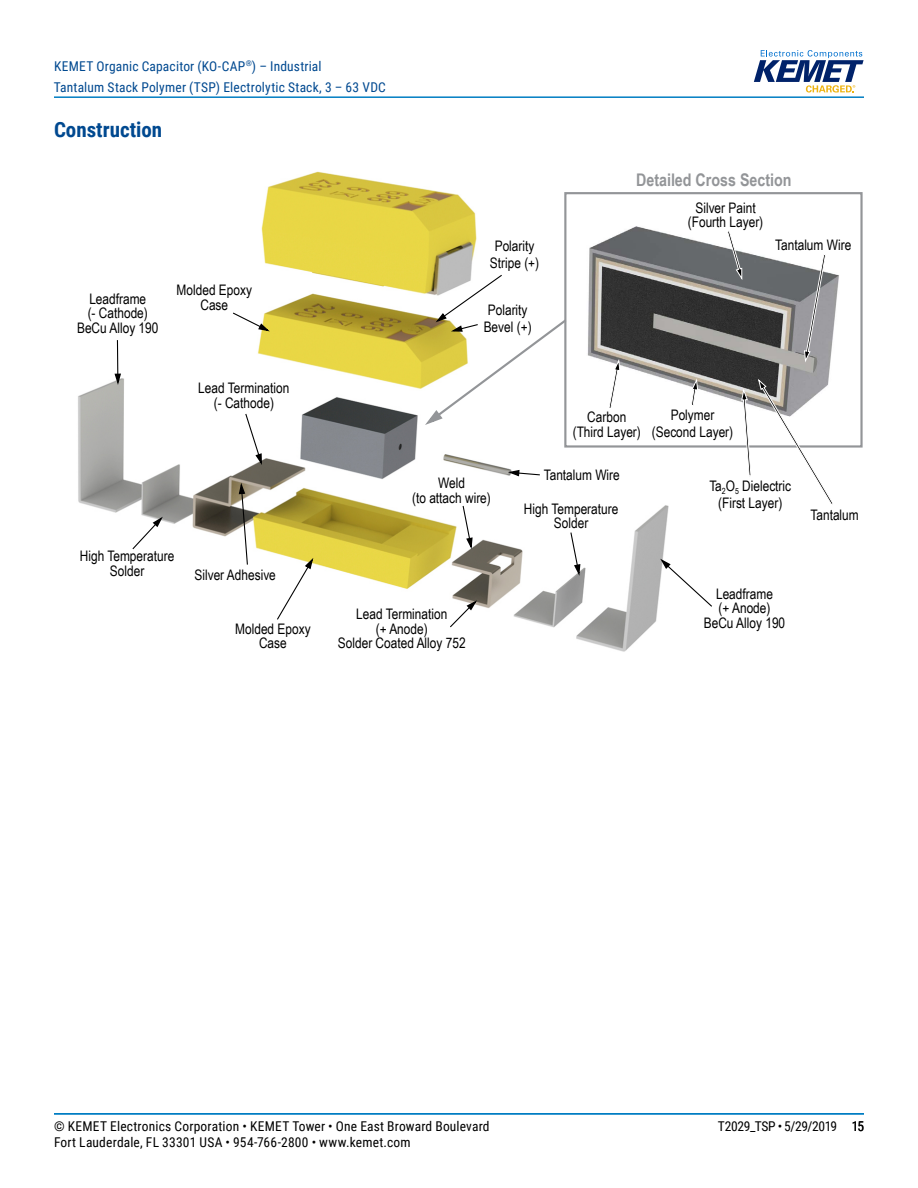
<style>
.page{position:relative;width:918px;height:1188px;background:#fff}
.page>*{position:absolute;margin:0;border:0;box-sizing:border-box;transform-origin:0 0}
.t1{font:700 21px "Roboto Condensed";color:#004990}
.t2{font:700 17.4px "Arial Narrow";color:#939598}
.t3{font:14.55px/14.5px "Arial Narrow";color:#000;text-align:center}
.t4{font:13.5px "Roboto Condensed";letter-spacing:.015em;color:#000}
.t5{font:13.5px/21px "Roboto Condensed";letter-spacing:.015em;color:#004990}
.t6{font:13.5px "Roboto Condensed";letter-spacing:-.025em;color:#000}
</style>
<div class="page">
<hr style="left:54px;top:1113px;width:810px;height:2px;background:#007dc3">
<hr style="left:54px;top:96px;width:810px;height:2px;background:#007dc3">
<svg style="left:754px;top:50px;width:110px;height:43px"></svg>
<img style="left:78px;top:171px;width:591px;height:481px">
<img style="left:454px;top:192px;width:385px;height:308px">
<svg style="left:244px;top:413px;width:19px;height:55px"></svg>
<svg style="left:449px;top:598px;width:30px;height:30px"></svg>
<svg style="left:505px;top:469px;width:36px;height:8px"></svg>
<svg style="left:232px;top:312px;width:40px;height:21px"></svg>
<svg style="left:276px;top:556px;width:39px;height:65px"></svg>
<svg style="left:462px;top:505px;width:12px;height:47px"></svg>
<svg style="left:238px;top:480px;width:11px;height:86px"></svg>
<hr style="left:117px;top:340px;width:1px;height:35px;background:#000">
<svg style="left:114px;top:373px;width:8px;height:15px"></svg>
<svg style="left:658px;top:557px;width:54px;height:51px"></svg>
<svg style="left:570px;top:531px;width:11px;height:47px"></svg>
<svg style="left:131px;top:515px;width:34px;height:35px"></svg>
<svg style="left:419px;top:274px;width:150px;height:156px"></svg>
<div style="left:564px;top:192px;width:299px;height:256px;border:2px solid #939598"></div>
<svg style="left:727px;top:230px;width:16px;height:51px"></svg>
<svg style="left:804px;top:254px;width:22px;height:109px;background:#a1a1a4"></svg>
<svg style="left:758px;top:378px;width:76px;height:127px"></svg>
<svg style="left:741px;top:388px;width:11px;height:89px"></svg>
<svg style="left:608px;top:358px;width:13px;height:52px"></svg>
<svg style="left:691px;top:378px;width:7px;height:29px"></svg>
<p class="t5" style="left:54px;top:55px;width:333px">KEMET Organic Capacitor (KO-CAP<sup>®</sup>) – Industrial<br>Tantalum Stack Polymer (TSP) Electrolytic Stack, 3 – 63 VDC</p>
<h1 class="t1" style="left:54px;top:115px;width:110px">Construction</h1>
<p class="t3" style="left:77px;top:291px;width:83px">Leadframe<br>(- Cathode)<br>BeCu Alloy 190</p>
<p class="t3" style="left:177px;top:282px;width:77px">Molded Epoxy<br>Case</p>
<p class="t3" style="left:198px;top:381px;width:93px">Lead Termination (- Cathode)</p>
<p class="t3" style="left:80px;top:548px;width:96px">High Temperature<br>Solder</p>
<p class="t3" style="left:195px;top:567px;width:83px">Silver Adhesive</p>
<p class="t2" style="left:636px;top:167px;width:157px">Detailed Cross Section</p>
<p class="t3" style="left:490px;top:237px;width:51px;line-height:17.4px">Polarity<br>Stripe (+)</p>
<p class="t3" style="left:484px;top:300px;width:49px;line-height:17.4px;text-align:left">Polarity<br>Bevel (+)</p>
<p class="t3" style="left:688px;top:200px;width:77px">Silver Paint (Fourth Layer)</p>
<p class="t3" style="left:775px;top:237px;width:78px">Tantalum Wire</p>
<p class="t3" style="left:412px;top:476px;width:80px">Weld<br>(to attach wire)</p>
<p class="t3" style="left:573px;top:409px;width:70px">Carbon (Third Layer)</p>
<p class="t3" style="left:544px;top:467px;width:78px">Tantalum Wire</p>
<p class="t3" style="left:524px;top:501px;width:96px">High Temperature<br>Solder</p>
<p class="t3" style="left:652px;top:405px;width:83px;line-height:17.4px">Polymer (Second Layer)</p>
<p class="t3" style="left:709px;top:477px;width:83px;line-height:17.4px">Ta<sub>2</sub>O<sub>5</sub> Dielectric (First Layer)</p>
<p class="t3" style="left:811px;top:507px;width:50px">Tantalum</p>
<p class="t3" style="left:235px;top:621px;width:77px">Molded Epoxy<br>Case</p>
<p class="t3" style="left:338px;top:606px;width:129px">Lead Termination<br>(+ Anode)<br>Solder Coated Alloy 752</p>
<p class="t3" style="left:704px;top:586px;width:83px">Leadframe<br>(+ Anode)<br>BeCu Alloy 190</p>
<p class="t4" style="left:54px;top:1116px;width:437px">© KEMET Electronics Corporation • KEMET Tower • One East Broward Boulevard</p>
<p class="t6" style="left:718px;top:1116px;width:148px">T2029_TSP • 5/29/2019 15</p>
<p class="t4" style="left:54px;top:1133px;width:358px">Fort Lauderdale, FL 33301 USA • 954-766-2800 • www.kemet.com</p>
</div>
